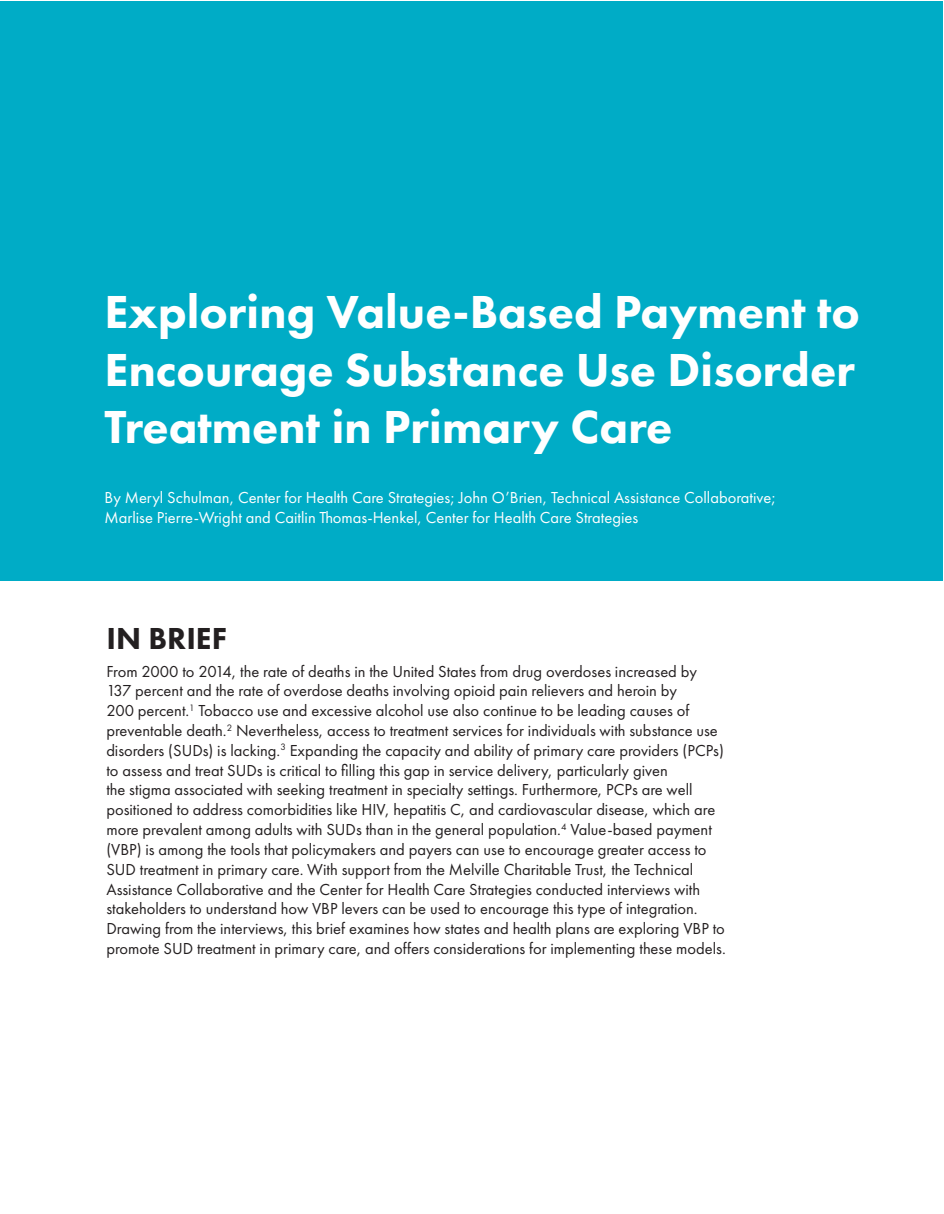
<style>
.page{position:relative;width:944px;height:1214px;background:#fff}
.page>*{position:absolute;margin:0;border:0;box-sizing:border-box;transform-origin:0 0}
.t1{font:800 48px/57.6px "Futura PT";color:#fff;text-align:justify}
.t2{font:800 31.5px "Futura PT";color:#231f20}
.t3{font:16.5px/19.8px "Futura PT";color:#231f20}
.t4{font:16.5px "Futura PT";color:#fff}
</style>
<div class="page">
<div style="left:1px;top:1px;width:942px;height:579px;background:#00acc6"></div>
<p class="t1" style="left:105px;top:282px;width:756px">Exploring Value-Based Payment to Encourage Substance Use Disorder Treatment in Primary Care</p>
<p class="t4" style="left:105px;top:487px;width:673px">By Meryl Schulman, Center for Health Care Strategies; John O’Brien, Technical Assistance Collaborative;</p>
<p class="t4" style="left:105px;top:507px;width:535px">Marlise Pierre-Wright and Caitlin Thomas-Henkel, Center for Health Care Strategies</p>
<p class="t2" style="left:106px;top:619px;width:122px">IN BRIEF</p>
<p class="t3" style="left:106px;top:661px;width:592px">From 2000 to 2014, the rate of deaths in the United States from drug overdoses increased by</p>
<p class="t3" style="left:106px;top:681px;width:572px">137 percent and the rate of overdose deaths involving opioid pain relievers and heroin by</p>
<p class="t3" style="left:106px;top:700px;width:584px">200 percent.<sup>1</sup> Tobacco use and excessive alcohol use also continue to be leading causes of</p>
<p class="t3" style="left:106px;top:720px;width:619px">preventable death.<sup>2</sup> Nevertheless, access to treatment services for individuals with substance use disorders (SUDs) is lacking.<sup>3</sup> Expanding the capacity and ability of primary care providers (PCPs)</p>
<p class="t3" style="left:106px;top:760px;width:563px">to assess and treat SUDs is critical to filling this gap in service delivery, particularly given</p>
<p class="t3" style="left:106px;top:780px;width:588px">the stigma associated with seeking treatment in specialty settings. Furthermore, PCPs are well</p>
<p class="t3" style="left:106px;top:799px;width:610px">positioned to address comorbidities like HIV, hepatitis C, and cardiovascular disease, which are more prevalent among adults with SUDs than in the general population.<sup>4</sup> Value-based payment (VBP) is among the tools that policymakers and payers can use to encourage greater access to</p>
<p class="t3" style="left:106px;top:859px;width:588px">SUD treatment in primary care. With support from the Melville Charitable Trust, the Technical</p>
<p class="t3" style="left:106px;top:879px;width:621px">Assistance Collaborative and the Center for Health Care Strategies conducted interviews with stakeholders to understand how VBP levers can be used to encourage this type of integration.<br>Drawing from the interviews, this brief examines how states and health plans are exploring VBP to promote SUD treatment in primary care, and offers considerations for implementing these models.</p>
</div>
